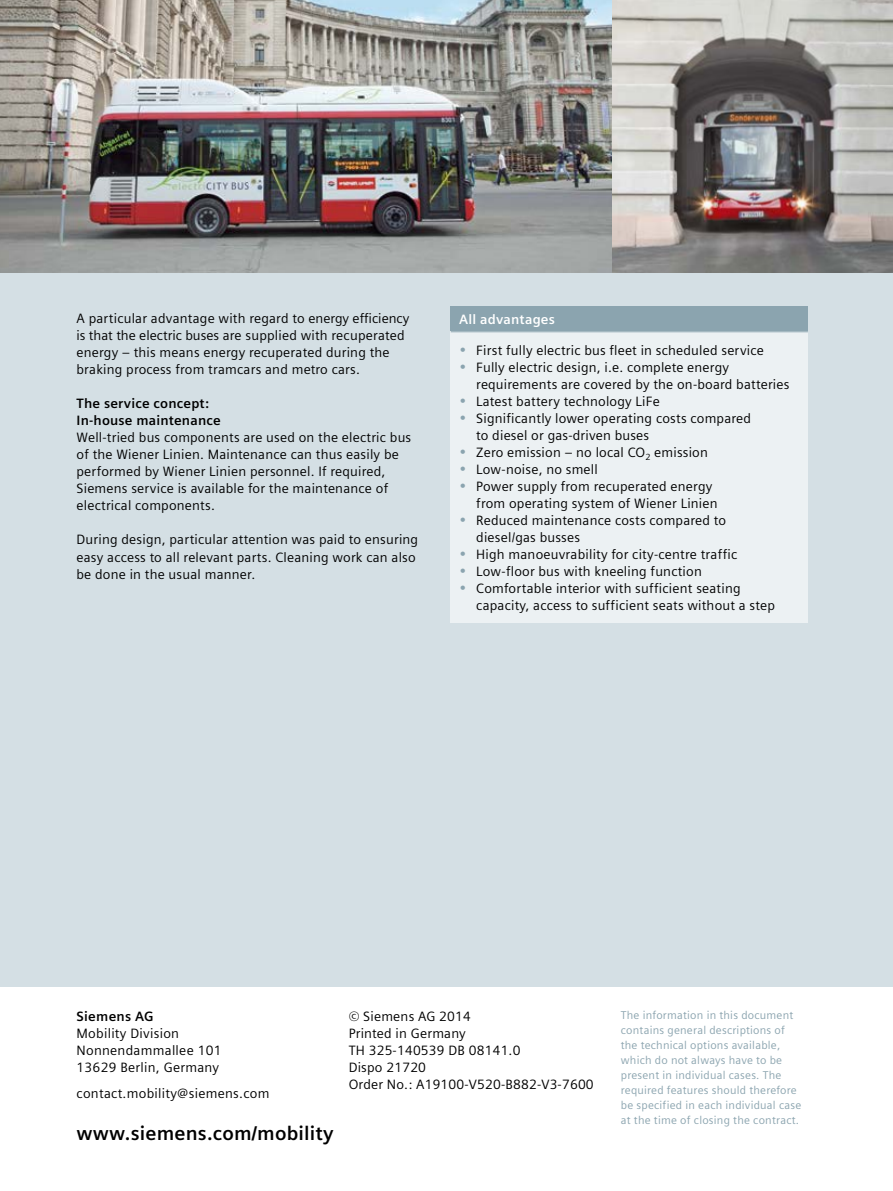
<style>
.page{position:relative;width:893px;height:1191px;background:#fff}
.page>*{position:absolute;margin:0;border:0;box-sizing:border-box;transform-origin:0 0}
.t1{font:700 19.5px "Siemens Sans";letter-spacing:.01em;color:#000}
.t2{font:13.5px/17px "Siemens Sans";letter-spacing:.015em;color:#000}
.t3{font:700 13.5px/17px "Siemens Sans";letter-spacing:.015em;color:#000}
.t4{font:700 13.5px "Siemens Sans";letter-spacing:.015em;color:#fff}
.t5{font:11.25px/14.9px "Siemens Sans";letter-spacing:.02em;color:#8ba4af}
.s1{font-size:15px;color:#8ba4af}
</style>
<div class="page">
<div style="left:0;top:0;width:893px;height:986px;background:#d4dfe4"></div>
<img style="left:0;top:0;width:612px;height:272px">
<svg style="left:612px;top:0;width:281px;height:272px;background:#989492"></svg>
<div style="left:451px;top:306px;width:357px;height:26px;background:#8ba4af"></div>
<div style="left:451px;top:332px;width:357px;height:291px;background:#ecf1f3"></div>
<p class="t2" style="left:77px;top:310px;width:334px">A particular advantage with regard to energy efficiency is that the electric buses are supplied with recuperated energy – this means energy recuperated during the braking process from tramcars and metro cars.</p>
<p class="t3" style="left:77px;top:395px;width:146px">The service concept:<br>In-house maintenance</p>
<p class="t2" style="left:77px;top:429px;width:336px">Well-tried bus components are used on the electric bus of the Wiener Linien. Maintenance can thus easily be performed by Wiener Linien personnel. If required, Siemens service is available for the maintenance of electrical components.</p>
<p class="t2" style="left:77px;top:531px;width:343px">During design, particular attention was paid to ensuring easy access to all relevant parts. Cleaning work can also be done in the usual manner.</p>
<p class="t4" style="left:459px;top:312px;width:97px">All advantages</p>
<p class="t2" style="left:459px;top:342px;width:306px"><span class="s1">•</span> First fully electric bus fleet in scheduled service</p>
<p class="t2" style="left:476px;top:359px;width:315px;text-indent:-17px"><span class="s1">•</span> Fully electric design, i.e. complete energy requirements are covered by the on-board batteries</p>
<p class="t2" style="left:459px;top:393px;width:202px"><span class="s1">•</span> Latest battery technology LiFe</p>
<p class="t2" style="left:476px;top:410px;width:276px;text-indent:-17px"><span class="s1">•</span> Significantly lower operating costs compared to diesel or gas-driven buses</p>
<p class="t2" style="left:459px;top:444px;width:250px"><span class="s1">•</span> Zero emission – no local CO<sub>2</sub> emission</p>
<p class="t2" style="left:459px;top:461px;width:140px"><span class="s1">•</span> Low-noise, no smell</p>
<p class="t2" style="left:476px;top:478px;width:243px;text-indent:-17px"><span class="s1">•</span> Power supply from recuperated energy from operating system of Wiener Linien</p>
<p class="t2" style="left:476px;top:512px;width:251px;text-indent:-17px"><span class="s1">•</span> Reduced maintenance costs compared to diesel/gas busses</p>
<p class="t2" style="left:459px;top:546px;width:280px"><span class="s1">•</span> High manoeuvrability for city-centre traffic</p>
<p class="t2" style="left:459px;top:563px;width:244px"><span class="s1">•</span> Low-floor bus with kneeling function</p>
<p class="t2" style="left:476px;top:580px;width:300px;text-indent:-17px"><span class="s1">•</span> Comfortable interior with sufficient seating capacity, access to sufficient seats without a step</p>
<p class="t3" style="left:77px;top:1008px;width:79px">Siemens AG</p>
<p class="t2" style="left:77px;top:1025px;width:147px">Mobility Division<br>Nonnendammallee 101<br>13629 Berlin, Germany</p>
<p class="t2" style="left:77px;top:1084px;width:194px">contact.mobility@siemens.com</p>
<h1 class="t1" style="left:77px;top:1122px;width:259px">www.siemens.com/mobility</h1>
<p class="t2" style="left:349px;top:1008px;width:247px">© Siemens AG 2014<br>Printed in Germany<br>TH 325-140539 DB 08141.0<br>Dispo 21720<br>Order No.: A19100-V520-B882-V3-7600</p>
<p class="t5" style="left:621px;top:1008px;width:182px">The information in this document contains general descriptions of the technical options available, which do not always have to be present in individual cases. The required features should therefore be specified in each individual case at the time of closing the contract.</p>
</div>
